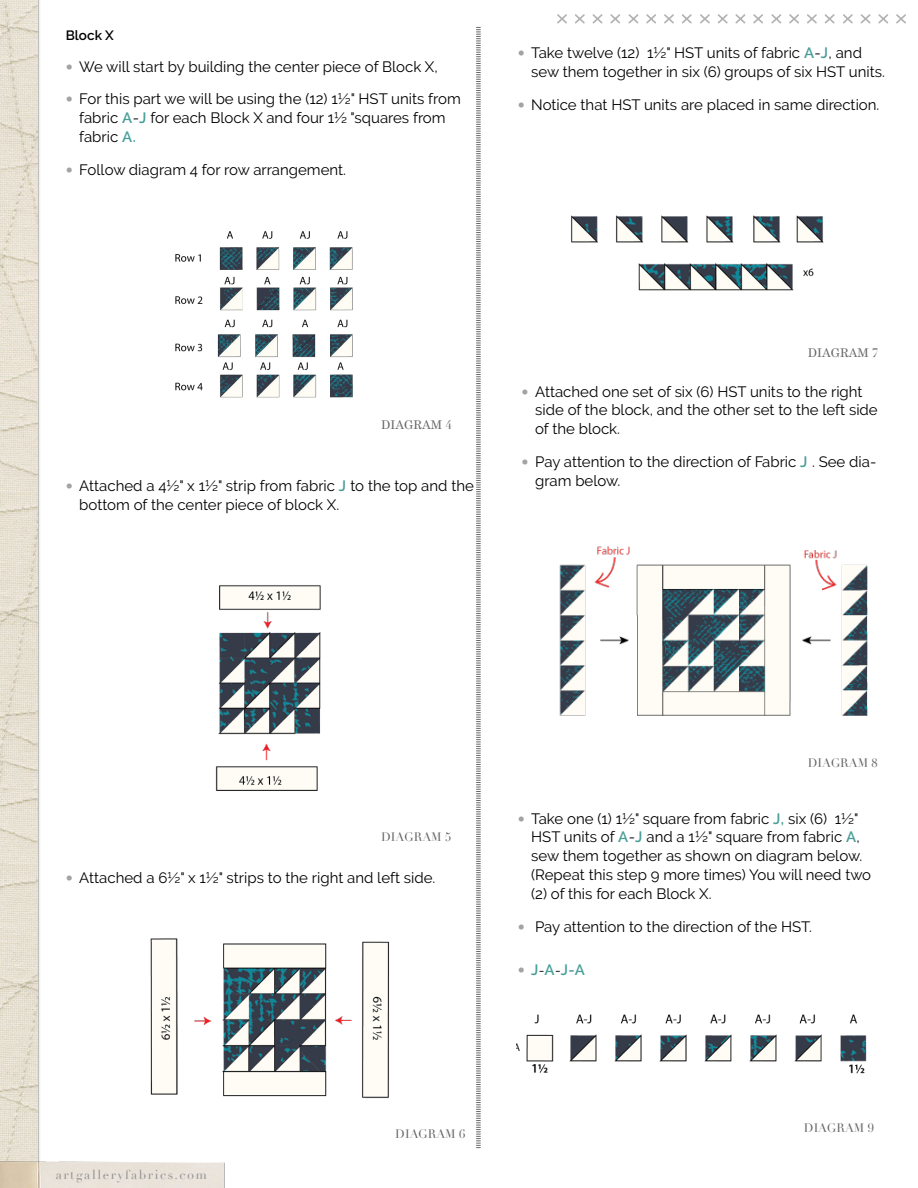
<style>
.page{position:relative;width:918px;height:1188px;background:#fff}
.page>*{position:absolute;margin:0;border:0;box-sizing:border-box;transform-origin:0 0}
.t1{font:15px/18.9px "Raleway";color:#000}
.t2{font:600 15px "Raleway";color:#499e98}
.t3{font:600 13.5px "Raleway";color:#000}
.t4{font:12.75px "Didot";letter-spacing:.125em;color:#939494}
.t5{font:12px "Didot";color:#636466}
.t6{font:12px "Century Schoolbook";color:#636466}
.s1{font-family:"Didot";font-size:14.1px;color:#a2a3a3}
.s2{font-weight:600;color:#499e98}
.s3{font-family:"Didot"}
.s4{font-family:"Didot";font-weight:400;font-size:14.1px;color:#a2a3a3}
.s5{font-weight:400;font-size:13.5px;color:#000}
</style>
<div class="page">
<img style="left:0;top:0;width:40px;height:1154px">
<svg style="left:476px;top:27px;width:5px;height:1121px"></svg>
<img style="left:0;top:1154px;width:225px;height:34px">
<svg style="left:557px;top:14px;width:349px;height:10px"></svg>
<img style="left:175px;top:231px;width:178px;height:167px">
<img style="left:215px;top:585px;width:106px;height:206px">
<img style="left:150px;top:938px;width:239px;height:161px">
<img style="left:571px;top:215px;width:253px;height:76px">
<img style="left:559px;top:546px;width:309px;height:170px">
<img style="left:517px;top:1014px;width:350px;height:60px">
<p class="t3" style="left:66px;top:27px;width:50px">Block X</p>
<p class="t1" style="left:66px;top:57px;width:374px"><span class="s1">•</span> We will start by building the center piece of Block X,</p>
<p class="t1" style="left:79px;top:90px;width:383px;text-indent:-14px"><span class="s1">•</span> For this part we will be using the (12) 1½" HST units from fabric <span class="s2">A</span>-<span class="s2">J</span> for each Block X and four 1½ "squares from fabric <span class="s2">A.</span></p>
<p class="t1" style="left:66px;top:160px;width:282px"><span class="s1">•</span> Follow diagram 4 for row arrangement.</p>
<p class="t1" style="left:531px;top:44px;width:355px;text-indent:-14px"><span class="s1">•</span> Take twelve (12) 1½" HST units of fabric <span class="s2">A</span>-<span class="s2">J</span>, and sew them together in six (6) groups of six HST units.</p>
<p class="t1" style="left:518px;top:95px;width:363px"><span class="s1">•</span> Notice that HST units are placed in same direction.</p>
<p class="t6" style="left:381px;top:415px;width:72px">DIAGRAM <span class="s3">4</span></p>
<p class="t1" style="left:79px;top:476px;width:396px;text-indent:-14px"><span class="s1">•</span> Attached a 4½" x 1½" strip from fabric <span class="s2">J</span> to the top and the bottom of the center piece of block X.</p>
<p class="t6" style="left:808px;top:343px;width:72px">DIAGRAM <span class="s3">7</span></p>
<p class="t1" style="left:535px;top:382px;width:344px;text-indent:-14px"><span class="s1">•</span> Attached one set of six (6) HST units to the right side of the block, and the other set to the left side of the block.</p>
<p class="t1" style="left:535px;top:452px;width:343px;text-indent:-14px"><span class="s1">•</span> Pay attention to the direction of Fabric <span class="s2">J</span> . See dia&shy;gram below.</p>
<p class="t5" style="left:381px;top:829px;width:72px">DIAGRAM 5</p>
<p class="t1" style="left:66px;top:868px;width:371px"><span class="s1">•</span> Attached a 6½" x 1½" strips to the right and left side.</p>
<p class="t5" style="left:808px;top:756px;width:72px">DIAGRAM 8</p>
<p class="t1" style="left:531px;top:809px;width:341px;text-indent:-14px"><span class="s1">•</span> Take one (1) 1½" square from fabric <span class="s2">J,</span> six (6) 1½" HST units of <span class="s2">A</span>-<span class="s2">J</span> and a 1½" square from fabric <span class="s2">A</span>, sew them together as shown on diagram below. (Repeat this step 9 more times) You will need two (2) of this for each Block X.</p>
<p class="t1" style="left:518px;top:917px;width:296px"><span class="s1">•</span> Pay attention to the direction of the HST.</p>
<p class="t2" style="left:518px;top:961px;width:69px"><span class="s4">•</span> J<span class="s5">-</span>A<span class="s5">-</span>J-A</p>
<p class="t4" style="left:56px;top:1167px;width:153px">artgalleryfabrics.com</p>
<p class="t5" style="left:395px;top:1127px;width:72px">DIAGRAM 6</p>
<p class="t5" style="left:804px;top:1121px;width:72px">DIAGRAM 9</p>
</div>
